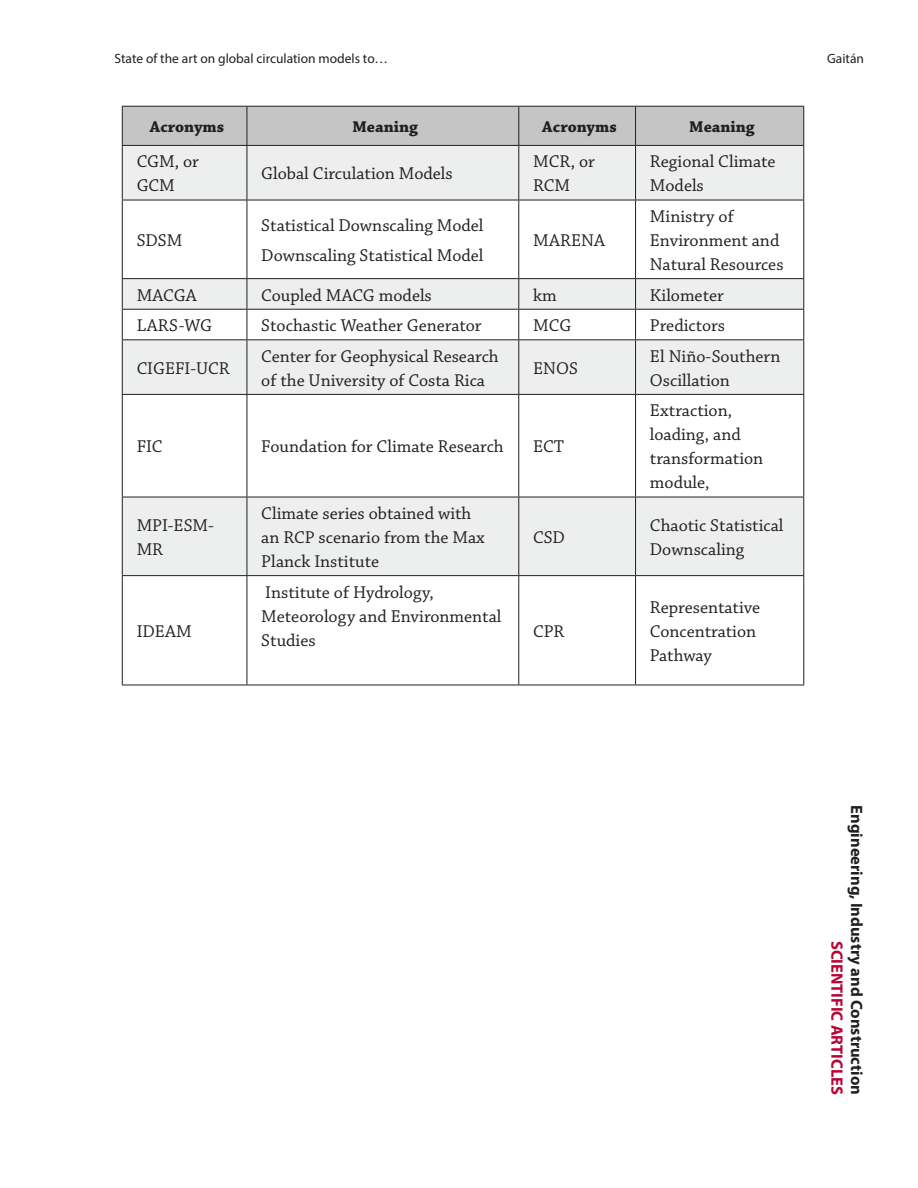
<style>
.page{position:relative;width:918px;height:1188px;background:#fff}
.page>*{position:absolute;margin:0;border:0;box-sizing:border-box;transform-origin:0 0}
.TablasTexto{font:18px/24px "Chaparral Pro";color:#231f20}
.t1{font:700 16.5px "Myriad Pro";color:#231f20}
.TablasTitulos{font:700 16.5px "Chaparral Pro";color:#231f20}
.t2{font:700 16.5px "Myriad Pro";color:#b90335}
.t3{font:13.5px "Myriad Pro";color:#231f20}
</style>
<div class="page">
<div style="left:123px;top:107px;width:680px;height:38px;background:#c6c5c6"></div>
<svg style="left:123px;top:146px;width:680px;height:429px;fill:#edeeee"></svg>
<hr style="left:122px;top:146px;width:1px;height:54px;background:#231f20">
<hr style="left:247px;top:146px;width:1px;height:54px;background:#231f20">
<hr style="left:518px;top:146px;width:1px;height:54px;background:#231f20">
<hr style="left:635px;top:146px;width:1px;height:54px;background:#231f20">
<hr style="left:803px;top:146px;width:1px;height:54px;background:#231f20">
<hr style="left:122px;top:200px;width:125px;height:1px;background:#231f20">
<hr style="left:122px;top:200px;width:1px;height:78px;background:#231f20">
<hr style="left:247px;top:200px;width:272px;height:1px;background:#231f20">
<hr style="left:247px;top:200px;width:1px;height:78px;background:#231f20">
<hr style="left:519px;top:200px;width:117px;height:1px;background:#231f20">
<hr style="left:518px;top:200px;width:1px;height:78px;background:#231f20">
<hr style="left:636px;top:200px;width:168px;height:1px;background:#231f20">
<hr style="left:635px;top:200px;width:1px;height:78px;background:#231f20">
<hr style="left:803px;top:200px;width:1px;height:78px;background:#231f20">
<hr style="left:122px;top:278px;width:125px;height:1px;background:#231f20">
<hr style="left:122px;top:279px;width:1px;height:30px;background:#231f20">
<hr style="left:247px;top:278px;width:272px;height:1px;background:#231f20">
<hr style="left:247px;top:279px;width:1px;height:30px;background:#231f20">
<hr style="left:519px;top:278px;width:117px;height:1px;background:#231f20">
<hr style="left:518px;top:279px;width:1px;height:30px;background:#231f20">
<hr style="left:636px;top:278px;width:168px;height:1px;background:#231f20">
<hr style="left:635px;top:279px;width:1px;height:30px;background:#231f20">
<hr style="left:803px;top:279px;width:1px;height:30px;background:#231f20">
<hr style="left:122px;top:309px;width:125px;height:1px;background:#231f20">
<svg style="left:122px;top:310px;width:1px;height:29px"></svg>
<hr style="left:247px;top:309px;width:272px;height:1px;background:#231f20">
<svg style="left:247px;top:310px;width:1px;height:29px"></svg>
<hr style="left:519px;top:309px;width:117px;height:1px;background:#231f20">
<svg style="left:518px;top:310px;width:1px;height:29px"></svg>
<hr style="left:636px;top:309px;width:168px;height:1px;background:#231f20">
<svg style="left:635px;top:310px;width:1px;height:29px"></svg>
<svg style="left:803px;top:310px;width:1px;height:29px"></svg>
<hr style="left:122px;top:339px;width:125px;height:1px;background:#231f20">
<hr style="left:122px;top:340px;width:1px;height:54px;background:#231f20">
<hr style="left:247px;top:339px;width:272px;height:1px;background:#231f20">
<hr style="left:247px;top:340px;width:1px;height:54px;background:#231f20">
<hr style="left:519px;top:339px;width:117px;height:1px;background:#231f20">
<hr style="left:518px;top:340px;width:1px;height:54px;background:#231f20">
<hr style="left:636px;top:339px;width:168px;height:1px;background:#231f20">
<hr style="left:635px;top:340px;width:1px;height:54px;background:#231f20">
<hr style="left:803px;top:340px;width:1px;height:54px;background:#231f20">
<hr style="left:122px;top:394px;width:125px;height:1px;background:#231f20">
<hr style="left:122px;top:395px;width:1px;height:102px;background:#231f20">
<hr style="left:247px;top:394px;width:272px;height:1px;background:#231f20">
<hr style="left:247px;top:395px;width:1px;height:102px;background:#231f20">
<hr style="left:519px;top:394px;width:117px;height:1px;background:#231f20">
<hr style="left:518px;top:395px;width:1px;height:102px;background:#231f20">
<hr style="left:636px;top:394px;width:168px;height:1px;background:#231f20">
<hr style="left:635px;top:395px;width:1px;height:102px;background:#231f20">
<hr style="left:803px;top:395px;width:1px;height:102px;background:#231f20">
<hr style="left:122px;top:497px;width:125px;height:1px;background:#231f20">
<hr style="left:122px;top:497px;width:1px;height:78px;background:#231f20">
<hr style="left:247px;top:497px;width:272px;height:1px;background:#231f20">
<hr style="left:247px;top:497px;width:1px;height:78px;background:#231f20">
<hr style="left:519px;top:497px;width:117px;height:1px;background:#231f20">
<hr style="left:518px;top:497px;width:1px;height:78px;background:#231f20">
<hr style="left:636px;top:497px;width:168px;height:1px;background:#231f20">
<hr style="left:635px;top:497px;width:1px;height:78px;background:#231f20">
<hr style="left:803px;top:497px;width:1px;height:78px;background:#231f20">
<hr style="left:122px;top:575px;width:125px;height:1px;background:#231f20">
<hr style="left:122px;top:576px;width:1px;height:109px;background:#231f20">
<hr style="left:122px;top:685px;width:125px;height:1px;background:#231f20">
<hr style="left:247px;top:575px;width:272px;height:1px;background:#231f20">
<hr style="left:247px;top:576px;width:1px;height:109px;background:#231f20">
<hr style="left:247px;top:685px;width:272px;height:1px;background:#231f20">
<hr style="left:519px;top:575px;width:117px;height:1px;background:#231f20">
<hr style="left:518px;top:576px;width:1px;height:109px;background:#231f20">
<hr style="left:519px;top:685px;width:117px;height:1px;background:#231f20">
<hr style="left:636px;top:575px;width:168px;height:1px;background:#231f20">
<hr style="left:635px;top:576px;width:1px;height:109px;background:#231f20">
<hr style="left:803px;top:576px;width:1px;height:109px;background:#231f20">
<hr style="left:636px;top:685px;width:168px;height:1px;background:#231f20">
<hr style="left:122px;top:106px;width:125px;height:1px;background:#231f20">
<hr style="left:122px;top:107px;width:1px;height:38px;background:#231f20">
<hr style="left:122px;top:145px;width:125px;height:1px;background:#231f20">
<hr style="left:247px;top:106px;width:272px;height:1px;background:#231f20">
<hr style="left:247px;top:107px;width:1px;height:38px;background:#231f20">
<hr style="left:247px;top:145px;width:272px;height:1px;background:#231f20">
<hr style="left:519px;top:106px;width:117px;height:1px;background:#231f20">
<hr style="left:518px;top:107px;width:1px;height:38px;background:#231f20">
<hr style="left:519px;top:145px;width:117px;height:1px;background:#231f20">
<hr style="left:636px;top:106px;width:168px;height:1px;background:#231f20">
<hr style="left:635px;top:107px;width:1px;height:38px;background:#231f20">
<hr style="left:803px;top:107px;width:1px;height:38px;background:#231f20">
<hr style="left:636px;top:145px;width:168px;height:1px;background:#231f20">
<p class="t3" style="left:114px;top:50px;width:275px">State of the art on global circulation models to…</p>
<p class="t3" style="left:827px;top:50px;width:38px">Gaitán</p>
<p class="TablasTitulos" style="left:150px;top:117px;width:76px">Acronyms</p>
<p class="TablasTitulos" style="left:352px;top:117px;width:67px">Meaning</p>
<p class="TablasTitulos" style="left:542px;top:117px;width:76px">Acronyms</p>
<p class="TablasTitulos" style="left:689px;top:117px;width:67px">Meaning</p>
<p class="TablasTexto" style="left:137px;top:150px;width:64px">CGM, or<br>GCM</p>
<p class="TablasTexto" style="left:261px;top:162px;width:193px">Global Circulation Models</p>
<p class="TablasTexto" style="left:533px;top:150px;width:63px">MCR, or<br>RCM</p>
<p class="TablasTexto" style="left:650px;top:150px;width:127px">Regional Climate<br>Models</p>
<p class="TablasTexto" style="left:137px;top:229px;width:47px">SDSM</p>
<p class="TablasTexto" style="left:261px;top:214px;width:224px">Statistical Downscaling Model</p>
<p class="TablasTexto" style="left:261px;top:244px;width:224px">Downscaling Statistical Model</p>
<p class="TablasTexto" style="left:533px;top:229px;width:73px">MARENA</p>
<p class="TablasTexto" style="left:650px;top:205px;width:135px">Ministry of<br>Environment and<br>Natural Resources</p>
<p class="TablasTexto" style="left:137px;top:284px;width:62px">MACGA</p>
<p class="TablasTexto" style="left:261px;top:284px;width:172px">Coupled MACG models</p>
<p class="TablasTexto" style="left:533px;top:284px;width:25px">km</p>
<p class="TablasTexto" style="left:650px;top:284px;width:75px">Kilometer</p>
<p class="TablasTexto" style="left:137px;top:314px;width:77px">LARS-WG</p>
<p class="TablasTexto" style="left:261px;top:314px;width:222px">Stochastic Weather Generator</p>
<p class="TablasTexto" style="left:533px;top:314px;width:40px">MCG</p>
<p class="TablasTexto" style="left:650px;top:314px;width:77px">Predictors</p>
<p class="TablasTexto" style="left:137px;top:357px;width:94px">CIGEFI-UCR</p>
<p class="TablasTexto" style="left:261px;top:345px;width:239px">Center for Geophysical Research of the University of Costa Rica</p>
<p class="TablasTexto" style="left:650px;top:345px;width:132px">El Niño-Southern<br>Oscillation</p>
<p class="TablasTexto" style="left:533px;top:357px;width:46px">ENOS</p>
<p class="TablasTexto" style="left:137px;top:435px;width:27px">FIC</p>
<p class="TablasTexto" style="left:261px;top:435px;width:244px">Foundation for Climate Research</p>
<p class="TablasTexto" style="left:533px;top:435px;width:32px">ECT</p>
<p class="TablasTexto" style="left:137px;top:514px;width:79px">MPI-ESM-<br>MR</p>
<p class="TablasTexto" style="left:137px;top:620px;width:57px">IDEAM</p>
<p class="TablasTexto" style="left:261px;top:502px;width:225px">Climate series obtained with an RCP scenario from the Max<br>Planck Institute</p>
<p class="TablasTexto" style="left:261px;top:581px;width:242px">Institute of Hydrology,<br>Meteorology and Environmental<br>Studies</p>
<p class="TablasTexto" style="left:533px;top:526px;width:33px">CSD</p>
<p class="TablasTexto" style="left:533px;top:620px;width:33px">CPR</p>
<p class="TablasTexto" style="left:650px;top:399px;width:115px">Extraction, loading, and transformation module,</p>
<p class="TablasTexto" style="left:650px;top:514px;width:135px">Chaotic Statistical<br>Downscaling</p>
<p class="TablasTexto" style="left:650px;top:596px;width:112px">Representative<br>Concentration<br>Pathway</p>
<p class="t1" style="left:868px;top:805px;width:291px;rotate:90deg">Engineering, Industry and Construction</p>
<p class="t2" style="left:848px;top:941px;width:156px;rotate:90deg">SCIENTIFIC ARTICLES</p>
</div>
